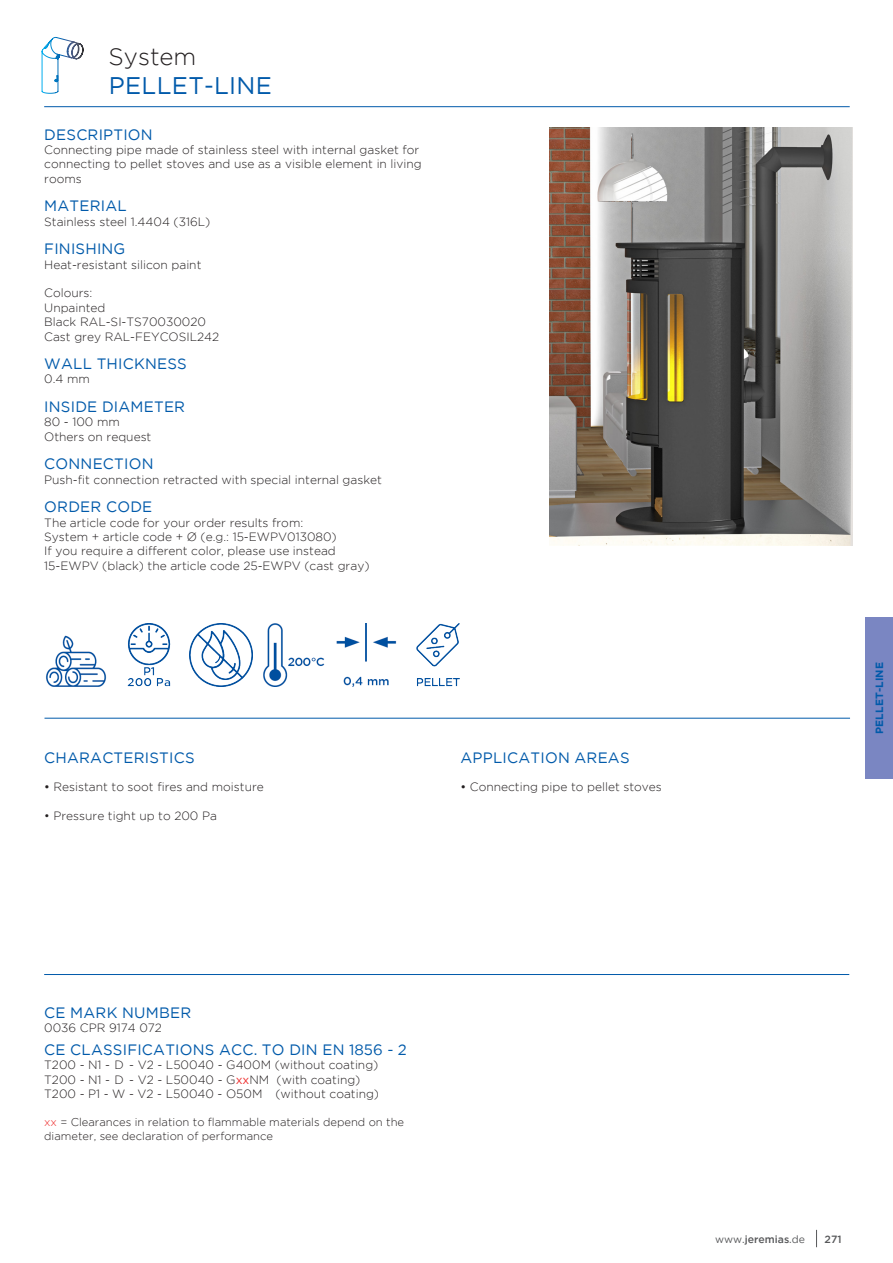
<style>
.page{position:relative;width:893px;height:1263px;background:#fff}
.page>*{position:absolute;margin:0;border:0;box-sizing:border-box;transform-origin:0 0}
.t1{font:24px "Gotham";letter-spacing:.015em;color:#015aaa}
.t2{font:300 24px "Gotham";color:#231f20}
.t3{font:15px "Gotham";letter-spacing:.015em;color:#015aaa}
.t4{font:300 12px/14.4px "Gotham";color:#231f20}
.t5{font:300 11.25px/13.5px "Gotham";color:#231f20}
.t6{font:500 10.5px "Gotham";color:#57585a}
.t7{font:700 10.5px "Gotham";letter-spacing:.015em;color:#015aaa}
.s1{font-weight:400}
.s2{font-weight:400;color:#ee2d2d}
.s3{color:#ee2d2d}
</style>
<div class="page">
<svg style="left:816px;top:1230px;width:1px;height:17px"></svg>
<div style="left:865px;top:617px;width:28px;height:162px;background:#7a86c2"></div>
<svg style="left:41px;top:37px;width:43px;height:57px"></svg>
<hr style="left:44px;top:106px;width:806px;height:1px;background:#015aaa">
<img style="left:46px;top:635px;width:61px;height:51px">
<img style="left:549px;top:128px;width:303px;height:417px">
<img style="left:127px;top:623px;width:44px;height:63px">
<img style="left:416px;top:623px;width:44px;height:63px">
<img style="left:336px;top:623px;width:61px;height:63px">
<img style="left:263px;top:623px;width:62px;height:63px">
<img style="left:190px;top:623px;width:63px;height:63px">
<hr style="left:45px;top:718px;width:805px;height:1px;background:#015aaa">
<hr style="left:44px;top:974px;width:805px;height:1px;background:#015aaa">
<h1 class="t2" style="left:109px;top:42px;width:89px">System</h1>
<h1 class="t1" style="left:109px;top:70px;width:165px">PELLET-LINE</h1>
<p class="t3" style="left:44px;top:125px;width:110px">DESCRIPTION</p>
<p class="t4" style="left:44px;top:142px;width:379px">Connecting pipe made of stainless steel with internal gasket for connecting to pellet stoves and use as a visible element in living rooms</p>
<p class="t3" style="left:44px;top:196px;width:84px">MATERIAL</p>
<p class="t4" style="left:44px;top:214px;width:168px">Stainless steel 1.4404 (316L)</p>
<p class="t3" style="left:44px;top:239px;width:83px">FINISHING</p>
<p class="t4" style="left:44px;top:257px;width:159px">Heat-resistant silicon paint</p>
<p class="t4" style="left:44px;top:286px;width:177px">Colours:<br>Unpainted<br>Black RAL-SI-TS70030020<br>Cast grey RAL-FEYCOSIL242</p>
<p class="t3" style="left:44px;top:354px;width:144px">WALL THICKNESS</p>
<p class="t4" style="left:44px;top:372px;width:47px">0.4 mm</p>
<p class="t3" style="left:44px;top:397px;width:142px">INSIDE DIAMETER</p>
<p class="t4" style="left:44px;top:415px;width:109px">80 - 100 mm<br>Others on request</p>
<p class="t3" style="left:44px;top:454px;width:111px">CONNECTION</p>
<p class="t4" style="left:44px;top:472px;width:339px">Push-fit connection retracted with special internal gasket</p>
<p class="t3" style="left:44px;top:497px;width:109px">ORDER CODE</p>
<p class="t4" style="left:44px;top:515px;width:327px">The article code for your order results from:<br>System + article code + Ø (e.g.: 15-EWPV013080)<br>If you require a different color, please use instead 15-EWPV (black) the article code 25-EWPV (cast gray)</p>
<p class="t3" style="left:44px;top:748px;width:152px">CHARACTERISTICS</p>
<p class="t4" style="left:44px;top:780px;width:221px"><span class="s1">•</span> Resistant to soot fires and moisture</p>
<p class="t4" style="left:44px;top:808px;width:174px">• Pressure tight up to 200 Pa</p>
<p class="t3" style="left:461px;top:748px;width:170px">APPLICATION AREAS</p>
<p class="t4" style="left:460px;top:780px;width:203px"><span class="s1">•</span> Connecting pipe to pellet stoves</p>
<p class="t7" style="left:872px;top:734px;width:73px;rotate:-90deg">PELLET-LINE</p>
<p class="t3" style="left:44px;top:1003px;width:148px">CE MARK NUMBER</p>
<p class="t4" style="left:44px;top:1021px;width:119px">0036 CPR 9174 072</p>
<p class="t3" style="left:44px;top:1040px;width:364px">CE CLASSIFICATIONS ACC. TO DIN EN 1856 - 2</p>
<p class="t4" style="left:44px;top:1057px;width:336px">T200 - N1 - D - V2 - L50040 - G400M (without coating)<br>T200 - N1 - D - V2 - L50040 - G<span class="s2">xx</span>NM (with coating)<br>T200 - P1 - W - V2 - L50040 - O50M (without coating)</p>
<p class="t5" style="left:44px;top:1115px;width:361px"><span class="s3">xx</span> = Clearances in relation to flammable materials depend on the diameter, see declaration of performance</p>
<p class="t6" style="left:715px;top:1232px;width:91px"><span class="s1">www.</span>jeremias<span class="s1">.de</span></p>
<p class="t6" style="left:824px;top:1232px;width:18px">271</p>
</div>
